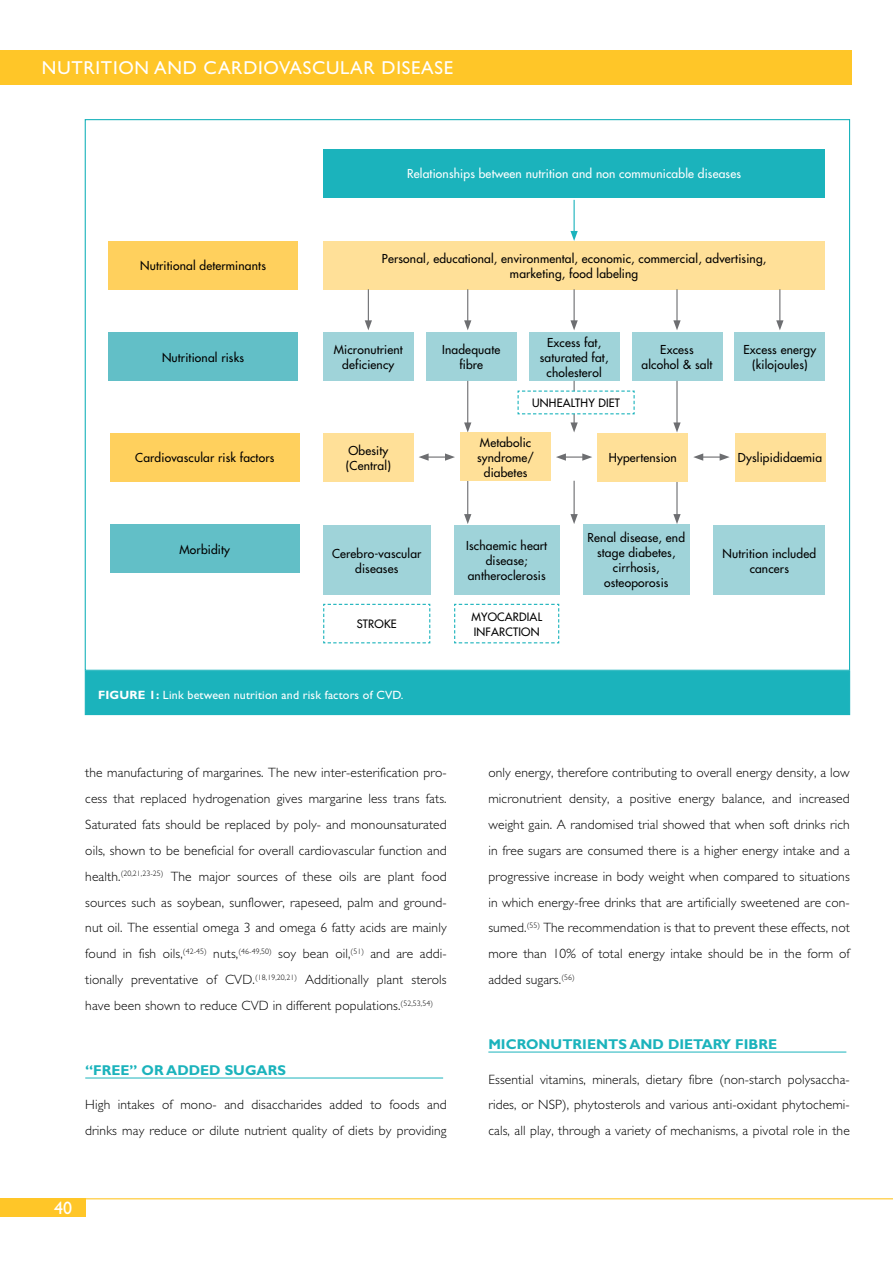
<style>
.page{position:relative;width:893px;height:1263px;background:#fff}
.page>*{position:absolute;margin:0;border:0;box-sizing:border-box;transform-origin:0 0}
.t1{font:18.75px "Gill Sans Std";letter-spacing:.04em;color:#fff}
.t2{font:18px "Gill Sans Std";color:#fff}
.t3{font:700 14.25px "Gill Sans Std";color:#1bb3bc}
.t4{font:300 13.5px/26px "Gill Sans Std";letter-spacing:.01em;color:#000;text-align:justify}
.t5{font:500 12px/15px "Futura Std";letter-spacing:.015em;color:#000;text-align:center}
.t6{font:500 12px "Futura Std";letter-spacing:.015em;color:#fff}
.t7{font:12px "Gill Sans Std";letter-spacing:.015em;color:#fff}
.t8{font:700 12px "Gill Sans Std";color:#fff}
.t9{font:500 11.25px/15px "Futura Std";letter-spacing:.015em;color:#000}
.s1{font-weight:700}
</style>
<div class="page">
<hr style="left:85px;top:1198px;width:808px;height:1px;background:#ffc628">
<div style="left:0;top:1198px;width:85px;height:18px;background:#ffc628"></div>
<hr style="left:85px;top:1078px;width:358px;height:1px;background:#1bb3bc">
<hr style="left:488px;top:1052px;width:358px;height:1px;background:#1bb3bc">
<div style="left:0;top:50px;width:851px;height:34px;background:#ffc628"></div>
<div style="left:85px;top:671px;width:765px;height:44px;background:#1bb3bc"></div>
<div style="left:323px;top:149px;width:502px;height:49px;background:#1bb3bc"></div>
<div style="left:323px;top:241px;width:502px;height:48px;background:#ffe098"></div>
<div style="left:108px;top:241px;width:190px;height:48px;background:#ffd05d"></div>
<div style="left:108px;top:333px;width:190px;height:48px;background:#62bfc7"></div>
<div style="left:323px;top:333px;width:91px;height:48px;background:#9fd3d9"></div>
<div style="left:426px;top:333px;width:90px;height:48px;background:#9fd3d9"></div>
<div style="left:529px;top:333px;width:90px;height:48px;background:#9fd3d9"></div>
<div style="left:632px;top:333px;width:90px;height:48px;background:#9fd3d9"></div>
<div style="left:735px;top:333px;width:90px;height:48px;background:#9fd3d9"></div>
<hr style="left:574px;top:200px;width:1px;height:33px;background:#1bb3bc">
<svg style="left:570px;top:231px;width:8px;height:10px"></svg>
<hr style="left:368px;top:289px;width:1px;height:34px;background:#6d6e71">
<svg style="left:365px;top:320px;width:7px;height:10px"></svg>
<hr style="left:467px;top:289px;width:1px;height:34px;background:#6d6e71">
<svg style="left:464px;top:320px;width:7px;height:10px"></svg>
<hr style="left:467px;top:381px;width:1px;height:44px;background:#6d6e71">
<svg style="left:464px;top:422px;width:7px;height:10px"></svg>
<hr style="left:467px;top:481px;width:1px;height:35px;background:#6d6e71">
<svg style="left:464px;top:514px;width:7px;height:10px"></svg>
<hr style="left:574px;top:289px;width:1px;height:34px;background:#6d6e71">
<svg style="left:570px;top:320px;width:8px;height:10px"></svg>
<hr style="left:574px;top:381px;width:1px;height:44px;background:#6d6e71">
<svg style="left:570px;top:422px;width:8px;height:10px"></svg>
<hr style="left:574px;top:481px;width:1px;height:35px;background:#6d6e71">
<svg style="left:570px;top:514px;width:8px;height:10px"></svg>
<hr style="left:676px;top:289px;width:2px;height:34px;background:#6d6e71">
<svg style="left:673px;top:320px;width:8px;height:10px"></svg>
<hr style="left:676px;top:381px;width:2px;height:44px;background:#6d6e71">
<svg style="left:673px;top:422px;width:8px;height:10px"></svg>
<hr style="left:676px;top:481px;width:2px;height:35px;background:#6d6e71">
<svg style="left:673px;top:514px;width:8px;height:10px"></svg>
<hr style="left:779px;top:289px;width:1px;height:34px;background:#6d6e71">
<svg style="left:776px;top:320px;width:7px;height:10px"></svg>
<div style="left:110px;top:433px;width:189px;height:48px;background:#ffd05d"></div>
<div style="left:323px;top:433px;width:91px;height:48px;background:#ffe098"></div>
<div style="left:460px;top:432px;width:91px;height:49px;background:#ffe098"></div>
<div style="left:598px;top:433px;width:90px;height:48px;background:#ffe098"></div>
<div style="left:735px;top:433px;width:90px;height:48px;background:#ffe098"></div>
<hr style="left:426px;top:456px;width:21px;height:2px;background:#6d6e71">
<svg style="left:419px;top:453px;width:10px;height:8px"></svg>
<svg style="left:445px;top:453px;width:10px;height:8px"></svg>
<hr style="left:564px;top:456px;width:21px;height:2px;background:#6d6e71">
<svg style="left:556px;top:453px;width:10px;height:8px"></svg>
<svg style="left:582px;top:453px;width:10px;height:8px"></svg>
<hr style="left:701px;top:456px;width:21px;height:2px;background:#6d6e71">
<svg style="left:693px;top:453px;width:10px;height:8px"></svg>
<svg style="left:720px;top:453px;width:10px;height:8px"></svg>
<div style="left:110px;top:524px;width:189px;height:49px;background:#62bfc7"></div>
<div style="left:323px;top:526px;width:107px;height:69px;background:#9fd3d9"></div>
<div style="left:454px;top:525px;width:105px;height:70px;background:#9fd3d9"></div>
<div style="left:583px;top:524px;width:107px;height:71px;background:#9fd3d9"></div>
<div style="left:713px;top:526px;width:112px;height:69px;background:#9fd3d9"></div>
<svg style="left:517px;top:390px;width:118px;height:25px"></svg>
<svg style="left:323px;top:603px;width:108px;height:41px"></svg>
<svg style="left:454px;top:603px;width:106px;height:41px"></svg>
<h1 class="t1" style="left:42px;top:56px;width:411px">nutrition AND Cardiovascular disease</h1>
<p class="t5" style="left:140px;top:258px;width:127px">Nutritional determinants</p>
<p class="t5" style="left:162px;top:350px;width:84px">Nutritional risks</p>
<p class="t6" style="left:407px;top:166px;width:335px">Relationships between nutrition and non communicable diseases</p>
<p class="t5" style="left:382px;top:251px;width:386px">Personal, educational, environmental, economic, commercial, advertising, marketing, food labeling</p>
<p class="t5" style="left:334px;top:342px;width:70px">Micronutrient deficiency</p>
<p class="t5" style="left:442px;top:342px;width:60px">Inadequate fibre</p>
<p class="t5" style="left:540px;top:335px;width:70px">Excess fat, saturated fat, cholesterol</p>
<p class="t5" style="left:641px;top:342px;width:72px">Excess alcohol &amp; salt</p>
<p class="t5" style="left:743px;top:342px;width:74px">Excess energy (kilojoules)</p>
<p class="t9" style="left:532px;top:395px;width:89px">UNHEALTHY DIET</p>
<p class="t5" style="left:346px;top:443px;width:46px;text-align:left">Obesity (Central)</p>
<p class="t5" style="left:477px;top:435px;width:59px">Metabolic syndrome/ diabetes</p>
<p class="t5" style="left:135px;top:450px;width:141px">Cardiovascular risk factors</p>
<p class="t5" style="left:609px;top:450px;width:70px">Hypertension</p>
<p class="t5" style="left:738px;top:450px;width:86px">Dyslipididaemia</p>
<p class="t5" style="left:180px;top:542px;width:52px">Morbidity</p>
<p class="t5" style="left:332px;top:546px;width:91px">Cerebro-vascular diseases</p>
<p class="t5" style="left:466px;top:538px;width:82px">Ischaemic heart disease; antheroclerosis</p>
<p class="t5" style="left:587px;top:530px;width:99px">Renal disease, end stage diabetes, cirrhosis, osteoporosis</p>
<p class="t9" style="left:357px;top:617px;width:42px">STROKE</p>
<p class="t9" style="left:471px;top:609px;width:72px">MYOCARDIAL<br>INFARCTION</p>
<p class="t8" style="left:98px;top:688px;width:31px">FIGURE</p>
<p class="t7" style="left:149px;top:688px;width:256px"><span class="s1">1:</span> Link between nutrition and risk factors of CVD.</p>
<p class="t5" style="left:722px;top:546px;width:95px">Nutrition included cancers</p>
<p class="t4" style="left:85px;top:759px;width:363px">the manufacturing of margarines. The new inter-esterification pro&shy;cess that replaced hydrogenation gives margarine less trans fats.<br>Saturated fats should be replaced by poly- and monounsaturated oils, shown to be beneficial for overall cardiovascular function and health.<sup>(20,21,23-25)</sup> The major sources of these oils are plant food sources such as soybean, sunflower, rapeseed, palm and ground&shy;nut oil. The essential omega 3 and omega 6 fatty acids are mainly found in fish oils,<sup>(42-45)</sup> nuts,<sup>(46-49,50)</sup> soy bean oil,<sup>(51)</sup> and are addi&shy;tionally preventative of CVD.<sup>(18,19,20,21)</sup> Additionally plant sterols have been shown to reduce CVD in different populations.<sup>(52,53,54)</sup></p>
<p class="t3" style="left:85px;top:1062px;width:202px">“FREE” OR ADDED SUGARS</p>
<p class="t4" style="left:85px;top:1092px;width:363px">High intakes of mono- and disaccharides added to foods and drinks may reduce or dilute nutrient quality of diets by providing</p>
<h2 class="t2" style="left:54px;top:1197px;width:19px">40</h2>
<p class="t4" style="left:488px;top:759px;width:363px">only energy, therefore contributing to overall energy density, a low micronutrient density, a positive energy balance, and increased weight gain. A randomised trial showed that when soft drinks rich in free sugars are consumed there is a higher energy intake and a progressive increase in body weight when compared to situations in which energy-free drinks that are artificially sweetened are con&shy;sumed.<sup>(55)</sup> The recommendation is that to prevent these effects, not more than 10% of total energy intake should be in the form of added sugars.<sup>(56)</sup></p>
<p class="t3" style="left:488px;top:1036px;width:290px">MICRONUTRI ENTS AND DI ETARY FI BRE</p>
<p class="t4" style="left:488px;top:1066px;width:363px">Essential vitamins, minerals, dietary fibre (non-starch polysaccha&shy;rides, or NSP), phytosterols and various anti-oxidant phytochemi&shy;cals, all play, through a variety of mechanisms, a pivotal role in the</p>
</div>
